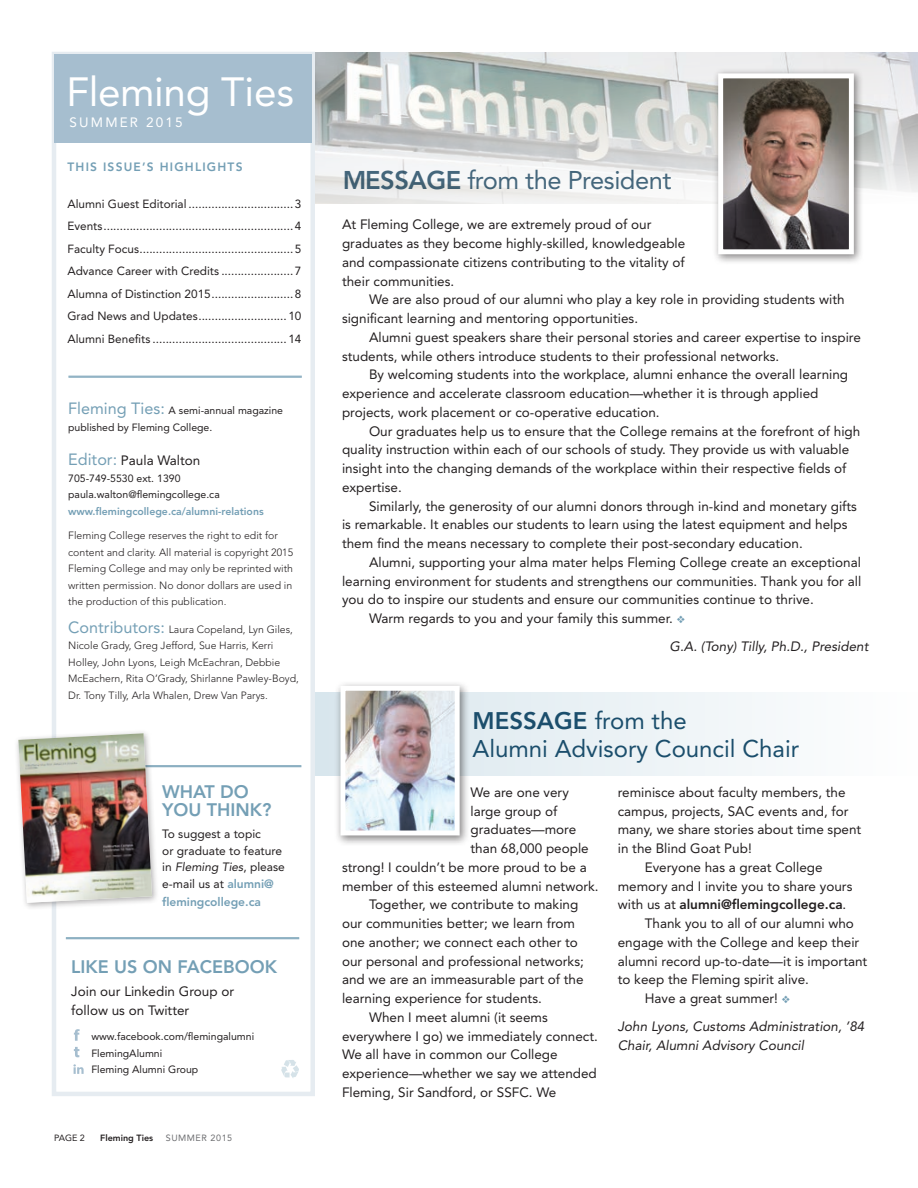
<style>
.page{position:relative;width:918px;height:1188px;background:#fff}
.page>*{position:absolute;margin:0;border:0;box-sizing:border-box;transform-origin:0 0}
.t1{font:40.5px "Avenir LT Std";letter-spacing:-.01em;color:#fff}
.t2{font:25.5px "Avenir LT Std";letter-spacing:-.02em;color:#476a80}
.t3{font:24px "Avenir LT Std";color:#1b4e6c}
.t4{font:800 24px "Avenir";color:#1b4e6c}
.t5{font:800 18px "Avenir LT Std";color:#749fb5}
.t6{font:13.5px/18.8px "Avenir LT Std";color:#231f20}
.t7{font:italic 13.5px "Avenir LT Std";color:#231f20}
.t8{font:13.5px "Avenir LT Std";letter-spacing:.16em;color:#fff}
.t9{font:12px "Avenir LT Std";color:#231f20}
.t10{font:800 12px/18px "Avenir LT Std";color:#749fb5}
.t11{font:800 12px "Avenir LT Std";letter-spacing:.1em;color:#749fb5}
.t12{font:italic 12px "Avenir LT Std";color:#231f20}
.t13{font:11.7px "Avenir LT Std";color:#231f20}
.t14{font:300 10.5px/16.5px "Avenir LT Std";color:#231f20}
.t15{font:10.5px/16.5px "Avenir LT Std";color:#231f20}
.t16{font:800 10.5px "Avenir LT Std";color:#749fb5}
.t17{font:800 9px "Avenir LT Std";color:#231f20}
.t18{font:9px "Avenir LT Std";letter-spacing:.06em;color:#6c6d70}
.t19{font:9px "Avenir LT Std";color:#231f20}
.s1{font-size:16.2px;color:#749fb5}
.s2{font-weight:400;font-size:16.2px;color:#749fb5}
.s3{font-style:normal}
.s4{font-weight:400;color:#231f20}
.s5{font-weight:800}
.s6{color:#749fb5}
.s7{font-family:"Avenir LT Std";font-weight:400}
</style>
<div class="page">
<svg style="left:315px;top:693px;width:451px;height:83px;fill:#eaf2f5"></svg>
<img style="left:315px;top:53px;width:602px;height:151px">
<div style="left:52px;top:52px;width:263px;height:1044px;border:4px solid #e6ecf1"></div>
<div style="left:54px;top:54px;width:257px;height:89px;background:#a6becf"></div>
<hr style="left:68px;top:376px;width:234px;height:1px;background:#749fb5">
<hr style="left:68px;top:377px;width:234px;height:1px;background:#749fb5">
<hr style="left:66px;top:937px;width:233px;height:1px;background:#749fb5">
<hr style="left:66px;top:938px;width:233px;height:1px;background:#749fb5">
<hr style="left:68px;top:765px;width:233px;height:1px;background:#749fb5">
<hr style="left:68px;top:766px;width:233px;height:1px;background:#749fb5">
<div style="left:14px;top:728px;width:145px;height:182px;background:#231f20;opacity:.35"></div>
<img style="left:18px;top:733px;width:134px;height:170px">
<div style="left:712px;top:68px;width:153px;height:197px;background:#231f20;opacity:.55"></div>
<img style="left:724px;top:79px;width:124px;height:169px">
<div style="left:718px;top:73px;width:136px;height:181px;border:5px solid #fff"></div>
<div style="left:335px;top:680px;width:135px;height:166px;background:#231f20;opacity:.55"></div>
<img style="left:346px;top:692px;width:108px;height:137px">
<div style="left:340px;top:686px;width:120px;height:149px;border:5px solid #fff"></div>
<svg style="left:74px;top:1029px;width:6px;height:12px"></svg>
<svg style="left:73px;top:1064px;width:11px;height:10px"></svg>
<svg style="left:74px;top:1047px;width:5px;height:10px"></svg>
<img style="left:281px;top:1060px;width:18px;height:18px">
<p class="t1" style="left:67px;top:68px;width:229px">Fleming Ties</p>
<p class="t8" style="left:70px;top:114px;width:115px">SUMMER 2015</p>
<p class="t11" style="left:68px;top:160px;width:177px">THIS ISSUE’S HIGHLIGHTS</p>
<p class="t13" style="left:68px;top:197px;width:235px">Alumni Guest Editorial ................................3</p>
<p class="t13" style="left:68px;top:220px;width:235px">Events..........................................................4</p>
<p class="t13" style="left:68px;top:242px;width:235px">Faculty Focus...............................................5</p>
<p class="t13" style="left:68px;top:265px;width:235px">Advance Career with Credits ......................7</p>
<p class="t13" style="left:68px;top:287px;width:235px">Alumna of Distinction 2015.........................8</p>
<p class="t13" style="left:68px;top:310px;width:235px">Grad News and Updates...........................10</p>
<p class="t13" style="left:68px;top:332px;width:235px">Alumni Benefits .........................................14</p>
<p class="t15" style="left:68px;top:403px;width:216px"><span class="s1">Fleming Ties:</span> A semi-annual magazine published by Fleming College.</p>
<p class="t6" style="left:68px;top:451px;width:134px"><span class="s1">Editor:</span> Paula Walton</p>
<p class="t15" style="left:68px;top:470px;width:114px">705-749-5530 ext. 1390</p>
<p class="t15" style="left:68px;top:486px;width:153px">paula.walton@flemingcollege.ca</p>
<p class="t16" style="left:68px;top:505px;width:197px">www.flemingcollege.ca/alumni-relations</p>
<p class="t14" style="left:68px;top:527px;width:226px">Fleming College reserves the right to edit for content and clarity. All material is copyright 2015<br>Fleming College and may only be reprinted with written permission. No donor dollars are used in the production of this publication.</p>
<p class="t14" style="left:68px;top:621px;width:232px"><span class="s2">Contributors:</span> Laura Copeland, Lyn Giles, Nicole Grady, Greg Jefford, Sue Harris, Kerri Holley, John Lyons, Leigh McEachran, Debbie McEachern, Rita O’Grady, Shirlanne Pawley-Boyd, Dr. Tony Tilly, Arla Whalen, Drew Van Parys.</p>
<p class="t5" style="left:162px;top:781px;width:88px">WHAT DO</p>
<p class="t5" style="left:162px;top:799px;width:111px">YOU THINK?</p>
<p class="t9" style="left:162px;top:827px;width:100px">To suggest a topic</p>
<p class="t9" style="left:162px;top:844px;width:121px">or graduate to feature</p>
<p class="t12" style="left:162px;top:860px;width:124px"><span class="s3">in</span> Fleming Ties<span class="s3">, please</span></p>
<p class="t10" style="left:162px;top:875px;width:113px"><span class="s4">e-mail us at</span> alumni@ flemingcollege.ca</p>
<p class="t5" style="left:71px;top:956px;width:207px">LIKE US ON FACEBOOK</p>
<p class="t6" style="left:71px;top:982px;width:164px">Join our Linkedin Group or</p>
<p class="t6" style="left:71px;top:1001px;width:120px">follow us on Twitter</p>
<p class="t15" style="left:91px;top:1029px;width:164px">www.facebook.com/flemingalumni</p>
<p class="t15" style="left:91px;top:1045px;width:72px">FlemingAlumni</p>
<p class="t15" style="left:91px;top:1062px;width:108px">Fleming Alumni Group</p>
<p class="t19" style="left:54px;top:1132px;width:32px">PAGE 2</p>
<p class="t17" style="left:100px;top:1132px;width:55px">Fleming Ties</p>
<p class="t18" style="left:166px;top:1132px;width:68px">SUMMER 2015</p>
<h2 class="t2" style="left:342px;top:165px;width:331px"><span class="s5">MESSAGE</span> from the President</h2>
<p class="t6" style="left:342px;top:215px;width:345px">At Fleming College, we are extremely proud of our graduates as they become highly-skilled, knowledgeable and compassionate citizens contributing to the vitality of their communities.</p>
<p class="t6" style="left:342px;top:290px;width:504px;text-indent:27px">We are also proud of our alumni who play a key role in providing students with significant learning and mentoring opportunities.</p>
<p class="t6" style="left:342px;top:328px;width:520px;text-indent:27px">Alumni guest speakers share their personal stories and career expertise to inspire students, while others introduce students to their professional networks.</p>
<p class="t6" style="left:342px;top:365px;width:508px;text-indent:27px">By welcoming students into the workplace, alumni enhance the overall learning experience and accelerate classroom education—whether it is through applied projects, work placement or co-operative education.</p>
<p class="t6" style="left:342px;top:422px;width:520px;text-indent:27px">Our graduates help us to ensure that the College remains at the forefront of high quality instruction within each of our schools of study. They provide us with valuable insight into the changing demands of the workplace within their respective fields of expertise.</p>
<p class="t6" style="left:342px;top:497px;width:517px;text-indent:27px">Similarly, the generosity of our alumni donors through in-kind and monetary gifts is remarkable. It enables our students to learn using the latest equipment and helps them find the means necessary to complete their post-secondary education.</p>
<p class="t6" style="left:342px;top:553px;width:521px;text-align:justify;text-indent:27px">Alumni, supporting your alma mater helps Fleming College create an exceptional learning environment for students and strengthens our communities. Thank you for all you do to inspire our students and ensure our communities continue to thrive.</p>
<p class="t6" style="left:369px;top:609px;width:317px">Warm regards to you and your family this summer. <span class="s6">❖</span></p>
<p class="t7" style="left:670px;top:638px;width:200px">G.A. (Tony) Tilly, Ph.D., President</p>
<p class="t4" style="left:472px;top:698px;width:216px">MESSAGE <span class="s7">from the</span></p>
<p class="t3" style="left:472px;top:735px;width:328px">Alumni Advisory Council Chair</p>
<p class="t6" style="left:470px;top:783px;width:100px">We are one very</p>
<p class="t6" style="left:470px;top:802px;width:88px">large group of</p>
<p class="t6" style="left:470px;top:820px;width:107px">graduates—more</p>
<p class="t6" style="left:470px;top:839px;width:120px">than 68,000 people</p>
<p class="t6" style="left:342px;top:858px;width:246px">strong! I couldn’t be more proud to be a</p>
<p class="t6" style="left:342px;top:877px;width:258px">member of this esteemed alumni network.</p>
<p class="t6" style="left:342px;top:895px;width:243px;text-indent:27px">Together, we contribute to making our communities better; we learn from one another; we connect each other to our personal and professional networks; and we are an immeasurable part of the learning experience for students.</p>
<p class="t6" style="left:342px;top:1008px;width:257px;text-indent:27px">When I meet alumni (it seems everywhere I go) we immediately connect.<br>We all have in common our College experience—whether we say we attended Fleming, Sir Sandford, or SSFC. We</p>
<p class="t6" style="left:618px;top:783px;width:245px">reminisce about faculty members, the campus, projects, SAC events and, for many, we share stories about time spent in the Blind Goat Pub!</p>
<p class="t6" style="left:618px;top:858px;width:236px;text-align:center">Everyone has a great College<br>memory and I invite you to share yours with us at <span class="s5">alumni@flemingcollege.ca</span>.</p>
<p class="t6" style="left:618px;top:914px;width:251px;text-indent:27px">Thank you to all of our alumni who engage with the College and keep their alumni record up-to-date—it is important to keep the Fleming spirit alive.</p>
<p class="t6" style="left:645px;top:989px;width:147px">Have a great summer! <span class="s6">❖</span></p>
<p class="t7" style="left:618px;top:1018px;width:248px">John Lyons, Customs Administration, ’84</p>
<p class="t7" style="left:618px;top:1037px;width:188px">Chair, Alumni Advisory Council</p>
</div>
